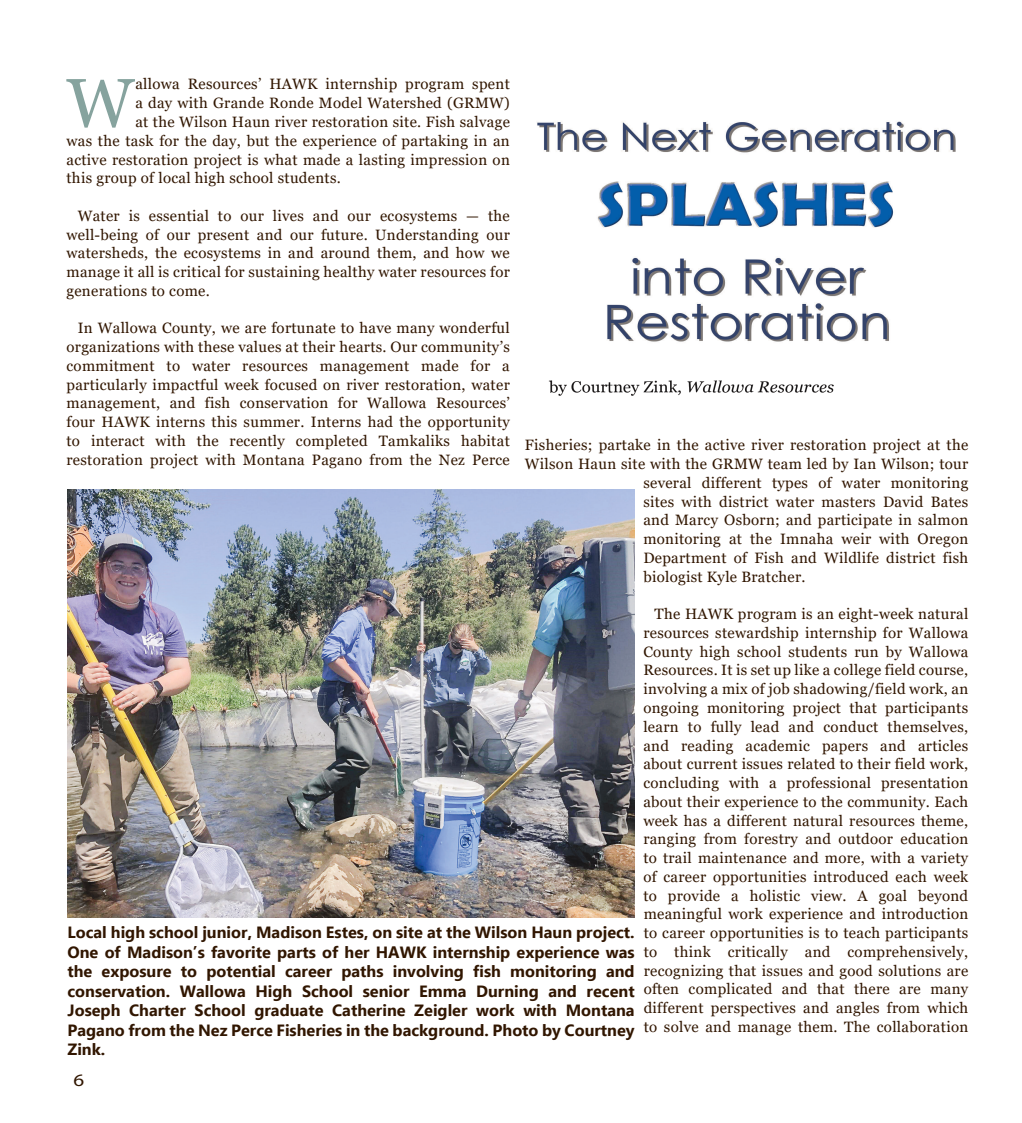
<style>
.page{position:relative;width:1022px;height:1123px;background:#fff}
.page>*{position:absolute;margin:0;border:0;box-sizing:border-box;transform-origin:0 0}
.t1{font:69.12px "Georgia";color:#86a39e}
.t2{font:17.5px "Myriad Pro";color:#311600;scale:1.2 1}
.t3{font:700 16.25px/19.5px "Ebrima";color:#311600;text-align:justify}
.t4{font:15px/18.8px "Georgia";letter-spacing:.02em;color:#311600;text-align:justify}
</style>
<div class="page">
<img style="left:537px;top:121px;width:419px;height:275px">
<img style="left:67px;top:489px;width:567px;height:428px">
<h1 class="t1" style="left:66px;top:61px;width:69px">W</h1>
<p class="t4" style="left:135px;top:75px;width:376px">allowa Resources’ HAWK internship program spent</p>
<p class="t4" style="left:135px;top:94px;width:376px">a day with Grande Ronde Model Watershed (GRMW)</p>
<p class="t4" style="left:135px;top:113px;width:376px">at the Wilson Haun river restoration site. Fish salvage</p>
<p class="t4" style="left:66px;top:131px;width:444px">was the task for the day, but the experience of partaking in an</p>
<p class="t4" style="left:66px;top:150px;width:445px">active restoration project is what made a lasting impression on</p>
<p class="t4" style="left:66px;top:169px;width:276px">this group of local high school students.</p>
<p class="t4" style="left:66px;top:206px;width:445px;text-indent:11px">Water is essential to our lives and our ecosystems — the well-being of our present and our future. Understanding our watersheds, the ecosystems in and around them, and how we manage it all is critical for sustaining healthy water resources for generations to come.</p>
<p class="t4" style="left:66px;top:319px;width:445px;text-indent:11px">In Wallowa County, we are fortunate to have many wonderful organizations with these values at their hearts. Our community’s commitment to water resources management made for a particularly impactful week focused on river restoration, water management, and fish conservation for Wallowa Resources’ four HAWK interns this summer. Interns had the opportunity to interact with the recently completed Tamkaliks habitat restoration project with Montana Pagano from the Nez Perce</p>
<p class="t4" style="left:524px;top:436px;width:445px">Fisheries; partake in the active river restoration project at the</p>
<p class="t4" style="left:524px;top:455px;width:444px">Wilson Haun site with the GRMW team led by Ian Wilson; tour</p>
<p class="t4" style="left:643px;top:473px;width:326px">several different types of water monitoring</p>
<p class="t4" style="left:643px;top:492px;width:326px">sites with district water masters David Bates</p>
<p class="t4" style="left:643px;top:511px;width:326px">and Marcy Osborn; and participate in salmon</p>
<p class="t4" style="left:643px;top:530px;width:326px">monitoring at the Imnaha weir with Oregon</p>
<p class="t4" style="left:643px;top:548px;width:326px">Department of Fish and Wildlife district fish</p>
<p class="t4" style="left:643px;top:567px;width:164px">biologist Kyle Bratcher.</p>
<p class="t4" style="left:643px;top:605px;width:326px;text-indent:11px">The HAWK program is an eight-week natural resources stewardship internship for Wallowa County high school students run by Wallowa Resources. It is set up like a college field course, involving a mix of job shadowing/field work, an ongoing monitoring project that participants learn to fully lead and conduct themselves, and reading academic papers and articles about current issues related to their field work, concluding with a professional presentation about their experience to the community. Each week has a different natural resources theme, ranging from forestry and outdoor education to trail maintenance and more, with a variety of career opportunities introduced each week to provide a holistic view. A goal beyond meaningful work experience and introduction to career opportunities is to teach participants to think critically and comprehensively, recognizing that issues and good solutions are often complicated and that there are many different perspectives and angles from which to solve and manage them. The collaboration</p>
<p class="t3" style="left:67px;top:921px;width:568px">Local high school junior, Madison Estes, on site at the Wilson Haun project.<br>One of Madison’s favorite parts of her HAWK internship experience was the exposure to potential career paths involving fish monitoring and conservation. Wallowa High School senior Emma Durning and recent Joseph Charter School graduate Catherine Zeigler work with Montana Pagano from the Nez Perce Fisheries in the background. Photo by Courtney Zink.</p>
<p class="t2" style="left:73px;top:1068px;width:10px">6</p>
</div>
